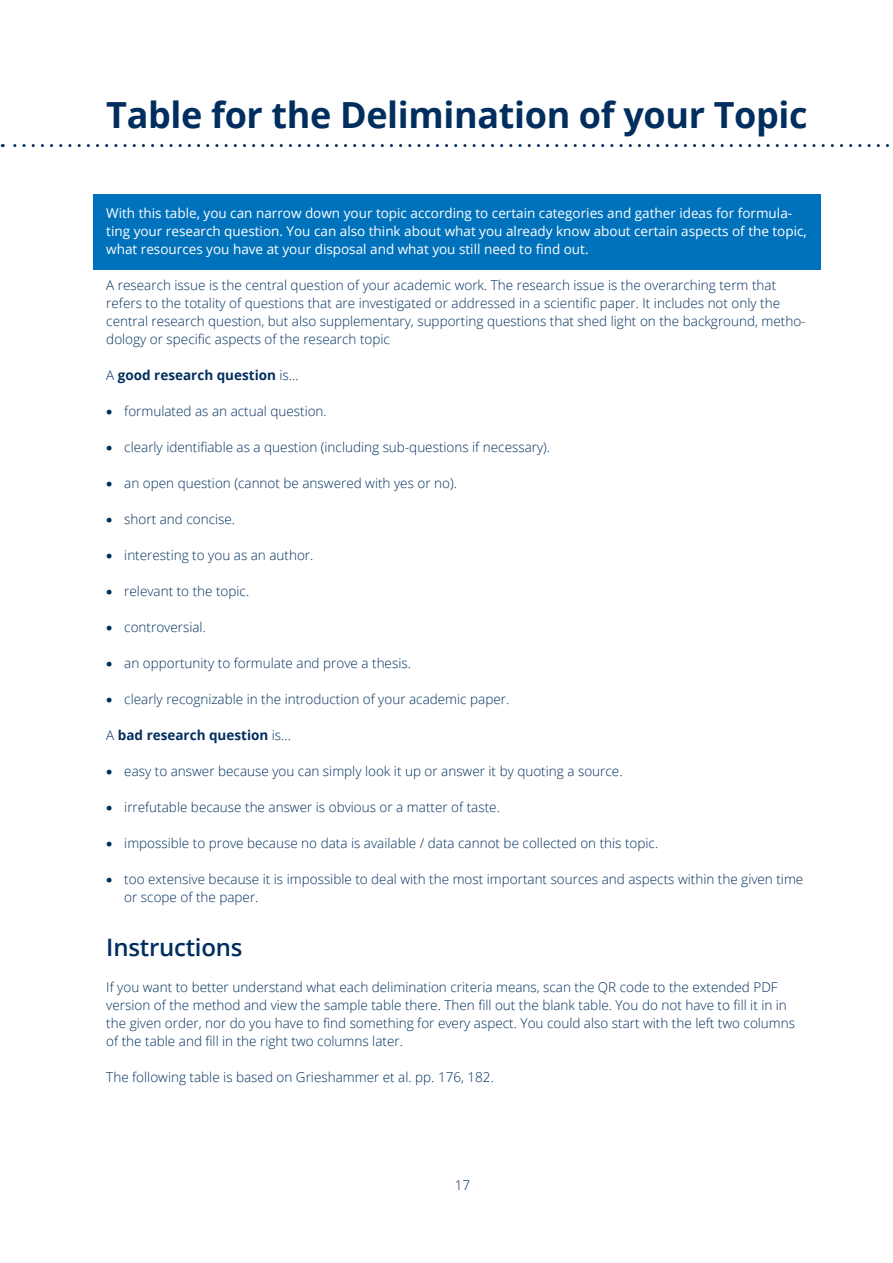
<style>
.page{position:relative;width:893px;height:1263px;background:#fff}
.page>*{position:absolute;margin:0;border:0;box-sizing:border-box;transform-origin:0 0}
.H1_Überschrift_Kapitel{font:700 36px "Open Sans";letter-spacing:-.01em;color:#002e5e}
.H2_Überschrift_2{font:600 24px "Open Sans";letter-spacing:-.01em;color:#002e5e}
.p_Liste_Punkt{font:300 13.5px/18px "Open Sans";color:#002e5e}
.p_Blauer_Infokasten{font:13.5px/18px "Open Sans";color:#fff}
.t1{font:700 13.5px "Open Sans";color:#002e5e}
.s1{font-weight:300}
</style>
<div class="page">
<svg style="left:2px;top:144px;width:887px;height:3px"></svg>
<div style="left:94px;top:194px;width:727px;height:76px;background:#0072bc"></div>
<h1 class="H1_Überschrift_Kapitel" style="left:106px;top:89px;width:703px">Table for the Delimination of your Topic</h1>
<p class="p_Blauer_Infokasten" style="left:106px;top:203px;width:702px">With this table, you can narrow down your topic according to certain categories and gather ideas for formula&shy;ting your research question. You can also think about what you already know about certain aspects of the topic, what resources you have at your disposal and what you still need to find out.</p>
<p class="p_Liste_Punkt" style="left:106px;top:275px;width:701px">A research issue is the central question of your academic work. The research issue is the overarching term that refers to the totality of questions that are investigated or addressed in a scientific paper. It includes not only the central research question, but also supplementary, supporting questions that shed light on the background, metho&shy;dology or specific aspects of the research topic</p>
<p class="t1" style="left:106px;top:365px;width:194px"><span class="s1">A</span> good research question <span class="s1">is…</span></p>
<p class="p_Liste_Punkt" style="left:106px;top:401px;width:222px">• formulated as an actual question.</p>
<p class="p_Liste_Punkt" style="left:106px;top:437px;width:445px">• clearly identifiable as a question (including sub-questions if necessary).</p>
<p class="p_Liste_Punkt" style="left:106px;top:473px;width:352px">• an open question (cannot be answered with yes or no).</p>
<p class="p_Liste_Punkt" style="left:106px;top:509px;width:130px">• short and concise.</p>
<p class="p_Liste_Punkt" style="left:106px;top:545px;width:209px">• interesting to you as an author.</p>
<p class="p_Liste_Punkt" style="left:106px;top:581px;width:144px">• relevant to the topic.</p>
<p class="p_Liste_Punkt" style="left:106px;top:617px;width:101px">• controversial.</p>
<p class="p_Liste_Punkt" style="left:106px;top:653px;width:306px">• an opportunity to formulate and prove a thesis.</p>
<p class="p_Liste_Punkt" style="left:106px;top:689px;width:404px">• clearly recognizable in the introduction of your academic paper.</p>
<p class="t1" style="left:106px;top:725px;width:186px"><span class="s1">A</span> bad research question <span class="s1">is...</span></p>
<p class="p_Liste_Punkt" style="left:106px;top:761px;width:518px">• easy to answer because you can simply look it up or answer it by quoting a source.</p>
<p class="p_Liste_Punkt" style="left:106px;top:797px;width:395px">• irrefutable because the answer is obvious or a matter of taste.</p>
<p class="p_Liste_Punkt" style="left:106px;top:833px;width:553px">• impossible to prove because no data is available / data cannot be collected on this topic.</p>
<p class="p_Liste_Punkt" style="left:124px;top:869px;width:681px;text-indent:-18px">• too extensive because it is impossible to deal with the most important sources and aspects within the given time or scope of the paper.</p>
<h2 class="H2_Überschrift_2" style="left:106px;top:930px;width:138px">Instructions</h2>
<p class="p_Liste_Punkt" style="left:106px;top:977px;width:690px">If you want to better understand what each delimination criteria means, scan the QR code to the extended PDF version of the method and view the sample table there. Then fill out the blank table. You do not have to fill it in in the given order, nor do you have to find something for every aspect. You could also start with the left two columns of the table and fill in the right two columns later.</p>
<p class="p_Liste_Punkt" style="left:106px;top:1067px;width:389px">The following table is based on Grieshammer et al. pp. 176, 182.</p>
<p class="p_Liste_Punkt" style="left:455px;top:1175px;width:17px">17</p>
</div>
